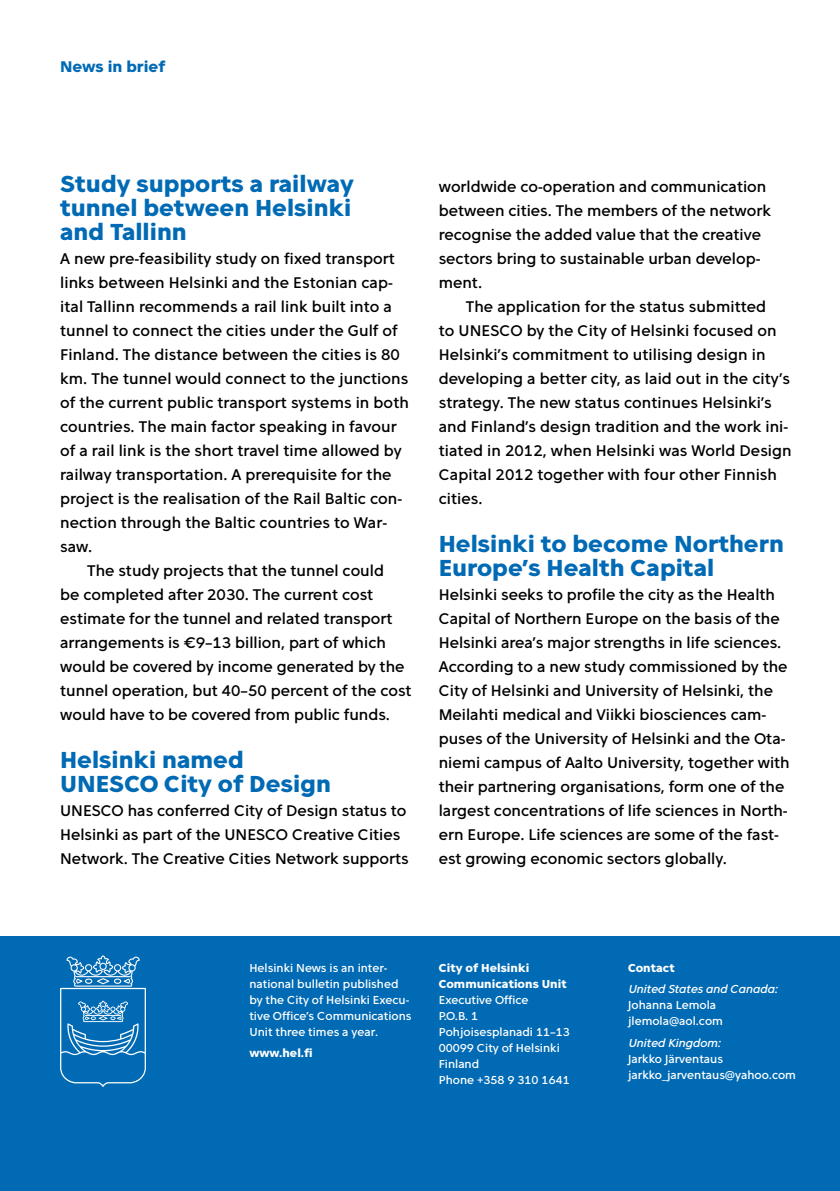
<style>
.page{position:relative;width:840px;height:1191px;background:#fff}
.page>*{position:absolute;margin:0;border:0;box-sizing:border-box;transform-origin:0 0}
.t1{font:700 24px/24px "Helsinki Avoin Sans";color:#006ab4}
.t2{font:16px/24px "Helsinki Avoin Sans";color:#000}
.t3{font:700 16px "Helsinki Avoin Sans";color:#006ab4}
.t4{font:12px/16px "Helsinki Avoin Sans";color:#fff}
.t5{font:700 12px/16px "Helsinki Avoin Sans";color:#fff}
.t6{font:italic 12px "Helsinki Avoin Sans";color:#fff}
</style>
<div class="page">
<div style="left:0;top:936px;width:839px;height:255px;background:#006ab4"></div>
<svg style="left:60px;top:955px;width:86px;height:132px"></svg>
<p class="t3" style="left:60px;top:55px;width:107px">News in brief</p>
<h1 class="t1" style="left:60px;top:171px;width:295px;text-align:justify">Study supports a railway tunnel between Helsinki and Tallinn</h1>
<p class="t2" style="left:60px;top:246px;width:336px">A new pre-feasibility study on fixed transport</p>
<p class="t2" style="left:60px;top:270px;width:334px">links between Helsinki and the Estonian cap-</p>
<p class="t2" style="left:60px;top:294px;width:333px">ital Tallinn recommends a rail link built into a</p>
<p class="t2" style="left:60px;top:318px;width:339px">tunnel to connect the cities under the Gulf of</p>
<p class="t2" style="left:60px;top:342px;width:341px">Finland. The distance between the cities is 80</p>
<p class="t2" style="left:60px;top:366px;width:349px">km. The tunnel would connect to the junctions</p>
<p class="t2" style="left:60px;top:390px;width:350px">of the current public transport systems in both</p>
<p class="t2" style="left:60px;top:414px;width:338px">countries. The main factor speaking in favour</p>
<p class="t2" style="left:60px;top:438px;width:343px">of a rail link is the short travel time allowed by</p>
<p class="t2" style="left:60px;top:462px;width:333px">railway transportation. A prerequisite for the</p>
<p class="t2" style="left:60px;top:486px;width:343px">project is the realisation of the Rail Baltic con-</p>
<p class="t2" style="left:60px;top:510px;width:328px">nection through the Baltic countries to War-</p>
<p class="t2" style="left:60px;top:534px;width:33px">saw.</p>
<p class="t2" style="left:87px;top:558px;width:298px">The study projects that the tunnel could</p>
<p class="t2" style="left:60px;top:582px;width:314px">be completed after 2030. The current cost</p>
<p class="t2" style="left:60px;top:606px;width:333px">estimate for the tunnel and related transport</p>
<p class="t2" style="left:60px;top:630px;width:327px">arrangements is €9–13 billion, part of which</p>
<p class="t2" style="left:60px;top:654px;width:345px">would be covered by income generated by the</p>
<p class="t2" style="left:60px;top:678px;width:353px">tunnel operation, but 40–50 percent of the cost</p>
<p class="t2" style="left:60px;top:702px;width:331px">would have to be covered from public funds.</p>
<h1 class="t1" style="left:60px;top:747px;width:272px">Helsinki named<br>UNESCO City of Design</h1>
<p class="t2" style="left:60px;top:798px;width:350px">UNESCO has conferred City of Design status to<br>Helsinki as part of the UNESCO Creative Cities<br>Network. The Creative Cities Network supports</p>
<p class="t2" style="left:438px;top:174px;width:333px">worldwide co-operation and communication between cities. The members of the network recognise the added value that the creative sectors bring to sustainable urban develop&shy;ment.</p>
<p class="t2" style="left:438px;top:294px;width:354px;text-indent:27px">The application for the status submitted<br>to UNESCO by the City of Helsinki focused on Helsinki’s commitment to utilising design in developing a better city, as laid out in the city’s strategy. The new status continues Helsinki’s and Finland’s design tradition and the work ini&shy;tiated in 2012, when Helsinki was World Design Capital 2012 together with four other Finnish cities.</p>
<h1 class="t1" style="left:438px;top:531px;width:346px">Helsinki to become Northern<br>Europe’s Health Capital</h1>
<p class="t2" style="left:438px;top:582px;width:352px">Helsinki seeks to profile the city as the Health Capital of Northern Europe on the basis of the Helsinki area’s major strengths in life sciences.<br>According to a new study commissioned by the City of Helsinki and University of Helsinki, the Meilahti medical and Viikki biosciences cam&shy;puses of the University of Helsinki and the Ota&shy;niemi campus of Aalto University, together with their partnering organisations, form one of the largest concentrations of life sciences in North&shy;ern Europe. Life sciences are some of the fast&shy;est growing economic sectors globally.</p>
<p class="t4" style="left:249px;top:959px;width:164px">Helsinki News is an inter&shy;national bulletin published by the City of Helsinki Execu&shy;tive Office’s Communications<br>Unit three times a year.</p>
<p class="t5" style="left:249px;top:1044px;width:65px">www.hel.fi</p>
<p class="t5" style="left:438px;top:959px;width:129px">City of Helsinki<br>Communications Unit</p>
<p class="t4" style="left:438px;top:991px;width:132px">Executive Office<br>P.O.B. 1<br>Pohjoisesplanadi 11–13<br>00099 City of Helsinki<br>Finland<br>Phone +358 9 310 1641</p>
<p class="t5" style="left:627px;top:959px;width:48px">Contact</p>
<p class="t6" style="left:627px;top:981px;width:151px">United States and Canada:</p>
<p class="t4" style="left:627px;top:997px;width:96px">Johanna Lemola jlemola@aol.com</p>
<p class="t6" style="left:627px;top:1035px;width:94px">United Kingdom:</p>
<p class="t4" style="left:627px;top:1050px;width:169px">Jarkko Järventaus jarkko_jarventaus@yahoo.com</p>
</div>
